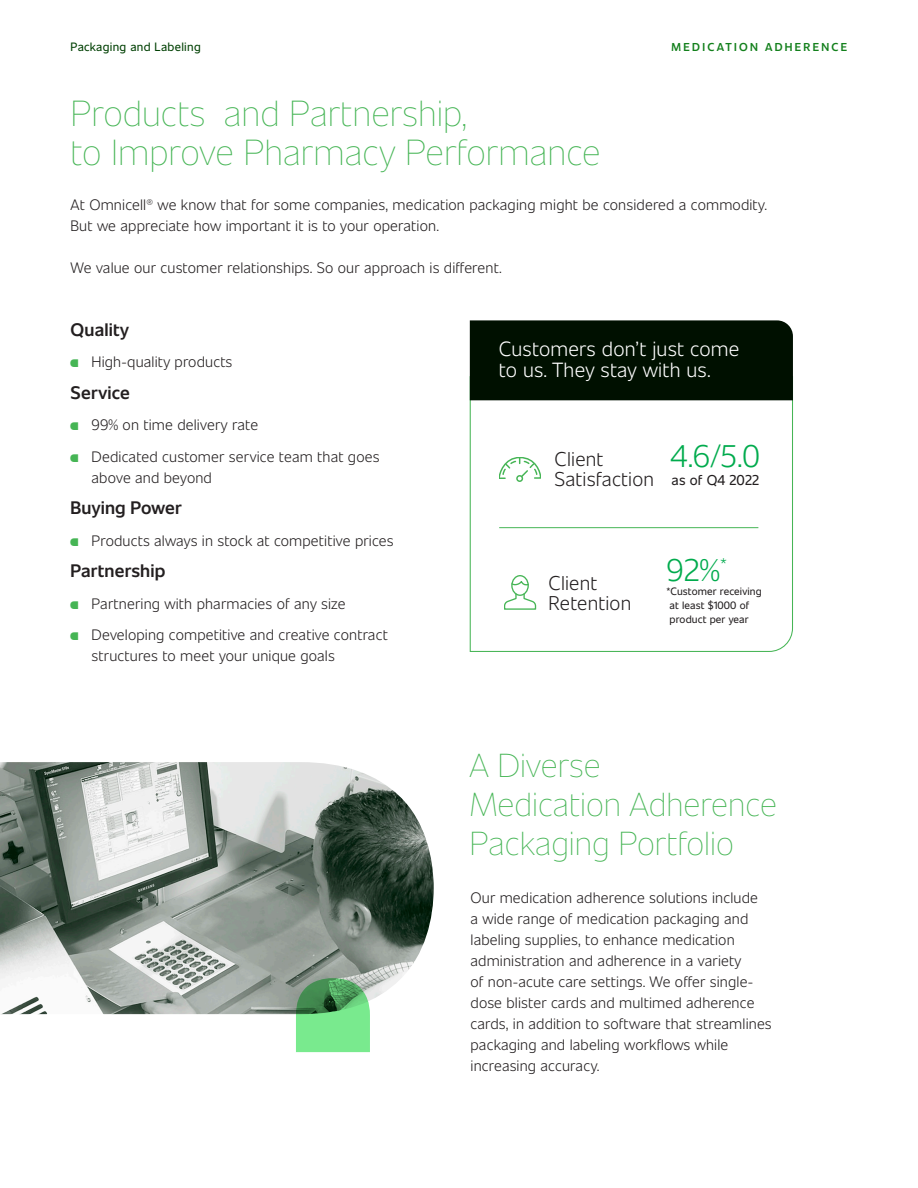
<style>
.page{position:relative;width:918px;height:1188px;background:#fff}
.page>*{position:absolute;margin:0;border:0;box-sizing:border-box;transform-origin:0 0}
.Header_4{font:200 36px/39px "Unitext";color:#46b555}
.Header_4-2{font:200 33px/39px "Unitext";color:#46b555}
.Body_Bullets_10_14{font:300 31.05px "Unitext";color:#00ab4d}
.Body_10_14_-_14_Afte{font:300 20.4px/21px "Unitext";letter-spacing:.01em;color:#fff}
.Body_10_14_-_14_Afte-2{font:300 19.8px/19.8px "Unitext";letter-spacing:.01em;color:#231f20}
.Body_Bullets_10_14-2{font:600 18px "Unitext";letter-spacing:.01em;color:#231f20}
.Body_10_14_-_14_Afte-3{font:300 15px/21px "Unitext";letter-spacing:.01em;color:#231f20}
.Body_Bullets_10_14-3{font:14.1px "Unitext";letter-spacing:.01em;color:#231f20}
.Running_Header{font:12px "Unitext";letter-spacing:.025em;color:#014003}
.Flag_Body{font:600 11.4px "Unitext";letter-spacing:.2em;color:#13801c}
.Body_Bullets_10_14-4{font:10.65px/13.8px "Unitext";letter-spacing:.01em;color:#231f20}
.s1{font-family:"Superellipse";font-weight:400;color:#46b555}
</style>
<div class="page">
<img style="left:0;top:762px;width:434px;height:252px">
<svg style="left:296px;top:978px;width:74px;height:74px;background:#6bc47b"></svg>
<svg style="left:469px;top:376px;width:324px;height:276px"></svg>
<div style="left:470px;top:320px;width:323px;height:80px;background:#001000"></div>
<svg style="left:505px;top:593px;width:31px;height:17px"></svg>
<div style="left:511px;top:576px;width:18px;height:20px;border:1px solid #46b555;border-radius:50%"></div>
<svg style="left:510px;top:579px;width:20px;height:7px"></svg>
<svg style="left:499px;top:458px;width:42px;height:22px"></svg>
<div style="left:516px;top:475px;width:7px;height:6px;border:1px solid #46b555;border-radius:50%"></div>
<hr style="left:499px;top:527px;width:259px;height:1px;background:#46b555">
<p class="Running_Header" style="left:71px;top:38px;width:132px">Packaging and Labeling</p>
<p class="Flag_Body" style="left:672px;top:38px;width:177px">MEDICATION ADHERENCE</p>
<p class="Header_4" style="left:70px;top:91px;width:532px">Products and Partnership,<br>to Improve Pharmacy Performance</p>
<p class="Body_10_14_-_14_Afte-3" style="left:71px;top:193px;width:698px">At Omnicell® we know that for some companies, medication packaging might be considered a commodity.<br>But we appreciate how important it is to your operation.</p>
<p class="Body_10_14_-_14_Afte-3" style="left:71px;top:256px;width:433px">We value our customer relationships. So our approach is different.</p>
<p class="Body_Bullets_10_14-2" style="left:71px;top:316px;width:60px">Quality</p>
<p class="Body_10_14_-_14_Afte-3" style="left:71px;top:350px;width:163px"><span class="s1">A</span> High-quality products</p>
<p class="Body_Bullets_10_14-2" style="left:71px;top:379px;width:61px">Service</p>
<p class="Body_10_14_-_14_Afte-3" style="left:71px;top:413px;width:189px"><span class="s1">A</span> 99% on time delivery rate</p>
<p class="Body_10_14_-_14_Afte-3" style="left:92px;top:445px;width:289px;text-indent:-21px"><span class="s1">A</span> Dedicated customer service team that goes above and beyond</p>
<p class="Body_Bullets_10_14-2" style="left:71px;top:495px;width:113px">Buying Power</p>
<p class="Body_10_14_-_14_Afte-3" style="left:71px;top:529px;width:325px"><span class="s1">A</span> Products always in stock at competitive prices</p>
<p class="Body_Bullets_10_14-2" style="left:71px;top:558px;width:96px">Partnership</p>
<p class="Body_10_14_-_14_Afte-3" style="left:71px;top:592px;width:277px"><span class="s1">A</span> Partnering with pharmacies of any size</p>
<p class="Body_10_14_-_14_Afte-3" style="left:92px;top:623px;width:298px;text-indent:-21px"><span class="s1">A</span> Developing competitive and creative contract structures to meet your unique goals</p>
<p class="Body_10_14_-_14_Afte" style="left:499px;top:337px;width:242px">Customers don’t just come to us. They stay with us.</p>
<p class="Body_10_14_-_14_Afte-2" style="left:555px;top:448px;width:101px">Client<br>Satisfaction</p>
<p class="Body_Bullets_10_14" style="left:671px;top:434px;width:91px">4.6/5.0</p>
<p class="Body_Bullets_10_14-3" style="left:672px;top:470px;width:89px">as of Q4 2022</p>
<p class="Body_10_14_-_14_Afte-2" style="left:549px;top:572px;width:84px">Client<br>Retention</p>
<p class="Body_Bullets_10_14" style="left:667px;top:548px;width:62px">92%<sup>*</sup></p>
<p class="Body_Bullets_10_14-4" style="left:667px;top:584px;width:97px">*Customer receiving at least $1000 of product per year</p>
<p class="Header_4-2" style="left:469px;top:744px;width:309px">A Diverse<br>Medication Adherence<br>Packaging Portfolio</p>
<p class="Body_10_14_-_14_Afte-3" style="left:471px;top:886px;width:303px">Our medication adherence solutions include<br>a wide range of medication packaging and labeling supplies, to enhance medication administration and adherence in a variety<br>of non-acute care settings. We offer single&shy;dose blister cards and multimed adherence cards, in addition to software that streamlines packaging and labeling workflows while increasing accuracy.</p>
</div>
